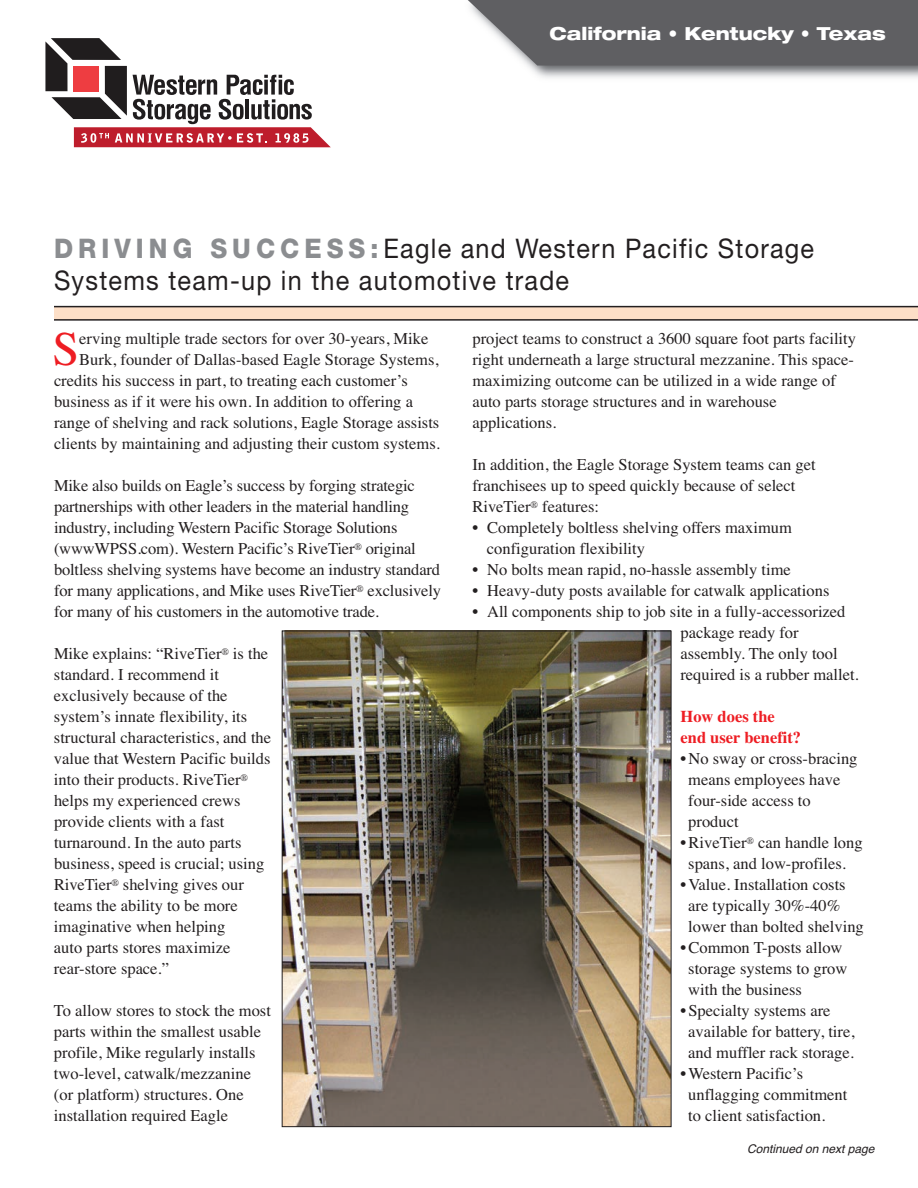
<style>
.page{position:relative;width:918px;height:1188px;background:#fff}
.page>*{position:absolute;margin:0;border:0;box-sizing:border-box;transform-origin:0 0}
.t1{font:48.15px "Times";color:#ee1d23}
.t2{font:27px/32.4px "Helvetica Neue";letter-spacing:.05em;color:#231f20;scale:.93 1}
.t3{font:800 expanded 18px "Helvetica Neue";color:#fff}
.t4{font:16.5px/21px "Times";color:#231f20}
.t5{font:700 16.5px/21px "Times";color:#ee1d23}
.t6{font:italic 12px "Helvetica";color:#231f20}
.s1{font-weight:800;color:#8b8d90}
</style>
<div class="page">
<div style="left:54px;top:306px;width:864px;height:13px;background:#fddfc7"></div>
<svg style="left:467px;top:0;width:451px;height:66px;background:#6b6b6d"></svg>
<svg style="left:45px;top:38px;width:286px;height:109px"></svg>
<hr style="left:54px;top:306px;width:864px;height:1px;background:#231f20">
<hr style="left:54px;top:319px;width:864px;height:2px;background:#231f20">
<img style="left:284px;top:633px;width:386px;height:492px">
<p class="t3" style="left:550px;top:22px;width:338px">California • Kentucky • Texas</p>
<h2 class="t2" style="left:54px;top:235px;width:819px"><span class="s1">DRIVING SUCCESS:</span> Eagle and Western Pacific Storage<br>Systems team-up in the automotive trade</h2>
<h1 class="t1" style="left:53px;top:333px;width:28px">S</h1>
<p class="t4" style="left:79px;top:330px;width:351px">erving multiple trade sectors for over 30-years, Mike</p>
<p class="t4" style="left:79px;top:351px;width:361px">Burk, founder of Dallas-based Eagle Storage Systems,</p>
<p class="t4" style="left:54px;top:372px;width:355px">credits his success in part, to treating each customer’s</p>
<p class="t4" style="left:54px;top:393px;width:360px">business as if it were his own. In addition to offering a</p>
<p class="t4" style="left:54px;top:414px;width:387px">range of shelving and rack solutions, Eagle Storage assists</p>
<p class="t4" style="left:54px;top:435px;width:387px">clients by maintaining and adjusting their custom systems.</p>
<p class="t4" style="left:54px;top:477px;width:389px">Mike also builds on Eagle’s success by forging strategic partnerships with other leaders in the material handling industry, including Western Pacific Storage Solutions (wwwWPSS.com). Western Pacific’s RiveTier<sup>®</sup> original boltless shelving systems have become an industry standard for many applications, and Mike uses RiveTier<sup>®</sup> exclusively for many of his customers in the automotive trade.</p>
<p class="t4" style="left:54px;top:645px;width:219px">Mike explains: “RiveTier<sup>®</sup> is the standard. I recommend it exclusively because of the system’s innate flexibility, its structural characteristics, and the value that Western Pacific builds into their products. RiveTier<sup>® </sup>helps my experienced crews provide clients with a fast turnaround. In the auto parts business, speed is crucial; using<br>RiveTier<sup>®</sup> shelving gives our teams the ability to be more imaginative when helping<br>auto parts stores maximize rear-store space.”</p>
<p class="t4" style="left:54px;top:1002px;width:219px">To allow stores to stock the most parts within the smallest usable profile, Mike regularly installs two-level, catwalk/mezzanine (or platform) structures. One installation required Eagle</p>
<p class="t4" style="left:472px;top:330px;width:385px">project teams to construct a 3600 square foot parts facility right underneath a large structural mezzanine. This space&shy;maximizing outcome can be utilized in a wide range of auto parts storage structures and in warehouse applications.</p>
<p class="t4" style="left:472px;top:456px;width:345px">In addition, the Eagle Storage System teams can get franchisees up to speed quickly because of select<br>RiveTier<sup>®</sup> features:</p>
<p class="t4" style="left:487px;top:519px;width:307px;text-indent:-14px">•- Completely boltless shelving offers maximum configuration flexibility</p>
<p class="t4" style="left:473px;top:561px;width:320px">• No bolts mean rapid, no-hassle assembly time</p>
<p class="t4" style="left:473px;top:582px;width:358px">• Heavy-duty posts available for catwalk applications</p>
<p class="t4" style="left:681px;top:603px;width:180px;text-indent:-208px">• All components ship to job site in a fully-accessorized package ready for assembly. The only tool required is a rubber mallet.</p>
<p class="t5" style="left:681px;top:708px;width:122px">How does the end user benefit?</p>
<p class="t4" style="left:688px;top:750px;width:171px;text-indent:-8px">• No sway or cross-bracing means employees have four-side access to product</p>
<p class="t4" style="left:681px;top:834px;width:184px;text-align:center">• RiveTier<sup>®</sup> can handle long spans, and low-profiles.</p>
<p class="t4" style="left:688px;top:876px;width:177px;text-indent:-8px">• Value. Installation costs are typically 30%-40% lower than bolted shelving</p>
<p class="t4" style="left:688px;top:939px;width:161px;text-indent:-8px">• Common T-posts allow storage systems to grow with the business</p>
<p class="t4" style="left:688px;top:1002px;width:168px;text-indent:-8px">• Specialty systems are available for battery, tire, and muffler rack storage.</p>
<p class="t4" style="left:688px;top:1065px;width:161px;text-indent:-8px">• Western Pacific’s unflagging commitment to client satisfaction.</p>
<p class="t6" style="left:747px;top:1144px;width:129px">Continued on next page</p>
</div>
